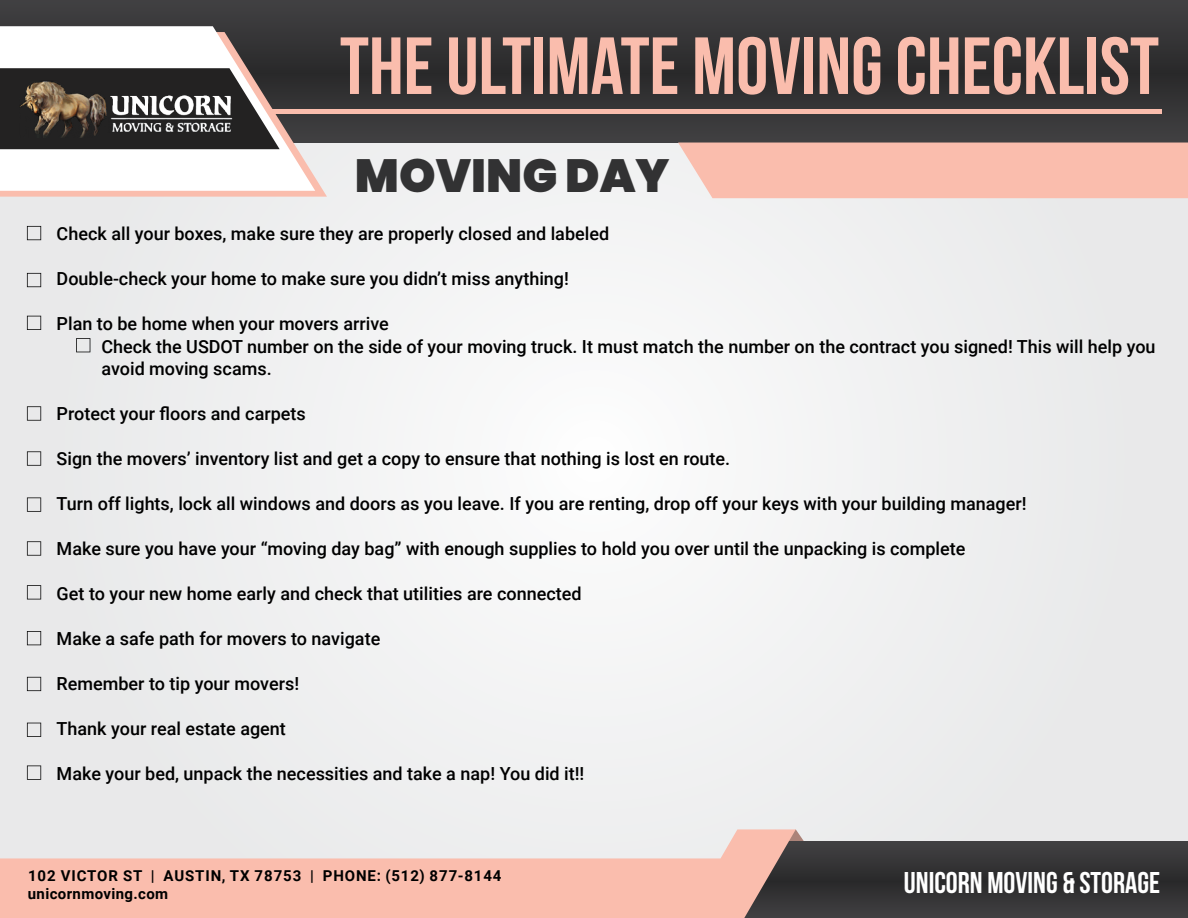
<style>
.page{position:relative;width:1188px;height:918px;background:#efeff0}
.page>*{position:absolute;margin:0;border:0;box-sizing:border-box;transform-origin:0 0}
.t1{font:700 80.85px "Bebas Neue";color:#fabdad}
.t2{font:900 46.5px "Poppins";color:#323233}
.t3{font:700 30px "Bebas Neue";color:#fff}
.t4{font:500 18px/22.5px "Roboto";color:#000}
.t5{font:700 15px/18px "Roboto";letter-spacing:.06em;color:#000}
</style>
<div class="page">
<svg style="left:796px;top:830px;width:14px;height:12px"></svg>
<div style="left:737px;top:842px;width:451px;height:76px;background:#363537"></div>
<svg style="left:0;top:829px;width:796px;height:89px;fill:#fabdad"></svg>
<div style="left:0;top:0;width:1188px;height:143px;background:#363637"></div>
<svg style="left:0;top:65px;width:327px;height:132px;fill:#f5bdad"></svg>
<div style="left:235px;top:109px;width:927px;height:5px;background:#fabdad"></div>
<svg style="left:0;top:26px;width:315px;height:165px;fill:#fff"></svg>
<div style="left:678px;top:143px;width:510px;height:55px;background:#fabdad"></div>
<svg style="left:27px;top:226px;width:14px;height:14px"></svg>
<svg style="left:27px;top:273px;width:14px;height:14px"></svg>
<svg style="left:27px;top:316px;width:14px;height:14px"></svg>
<svg style="left:27px;top:406px;width:14px;height:15px"></svg>
<svg style="left:27px;top:451px;width:14px;height:15px"></svg>
<svg style="left:27px;top:497px;width:14px;height:15px"></svg>
<svg style="left:27px;top:541px;width:14px;height:15px"></svg>
<svg style="left:27px;top:585px;width:14px;height:14px"></svg>
<svg style="left:27px;top:631px;width:14px;height:14px"></svg>
<svg style="left:27px;top:677px;width:14px;height:14px"></svg>
<svg style="left:27px;top:723px;width:14px;height:14px"></svg>
<svg style="left:27px;top:766px;width:14px;height:14px"></svg>
<svg style="left:76px;top:338px;width:14px;height:14px"></svg>
<svg style="left:0;top:68px;width:280px;height:81px;background:#3e3a39"></svg>
<img style="left:20px;top:80px;width:213px;height:57px">
<h1 class="t1" style="left:340px;top:22px;width:821px">THE ULTIMATE MOVING CHECKLIST</h1>
<h2 class="t2" style="left:355px;top:149px;width:316px">MOVING DAY</h2>
<p class="t4" style="left:57px;top:222px;width:554px">Check all your boxes, make sure they are properly closed and labeled</p>
<p class="t4" style="left:57px;top:267px;width:514px">Double-check your home to make sure you didn’t miss anything!</p>
<p class="t4" style="left:101px;top:312px;width:1056px;text-indent:-45px">Plan to be home when your movers arrive<br>Check the USDOT number on the side of your moving truck. It must match the number on the contract you signed! This will help you avoid moving scams.</p>
<p class="t4" style="left:57px;top:402px;width:251px">Protect your floors and carpets</p>
<p class="t4" style="left:57px;top:447px;width:675px">Sign the movers’ inventory list and get a copy to ensure that nothing is lost en route.</p>
<p class="t4" style="left:57px;top:492px;width:971px">Turn off lights, lock all windows and doors as you leave. If you are renting, drop off your keys with your building manager!</p>
<p class="t4" style="left:57px;top:537px;width:910px">Make sure you have your “moving day bag” with enough supplies to hold you over until the unpacking is complete</p>
<p class="t4" style="left:57px;top:582px;width:527px">Get to your new home early and check that utilities are connected</p>
<p class="t4" style="left:57px;top:627px;width:325px">Make a safe path for movers to navigate</p>
<p class="t4" style="left:57px;top:672px;width:244px">Remember to tip your movers!</p>
<p class="t4" style="left:57px;top:717px;width:231px">Thank your real estate agent</p>
<p class="t4" style="left:57px;top:762px;width:529px">Make your bed, unpack the necessities and take a nap! You did it!!</p>
<p class="t5" style="left:28px;top:866px;width:475px">102 VICTOR ST | AUSTIN, TX 78753 | PHONE: (512) 877-8144 unicornmoving.com</p>
<h3 class="t3" style="left:904px;top:866px;width:258px">UNICORN MOVING &amp; STORAGE</h3>
</div>
